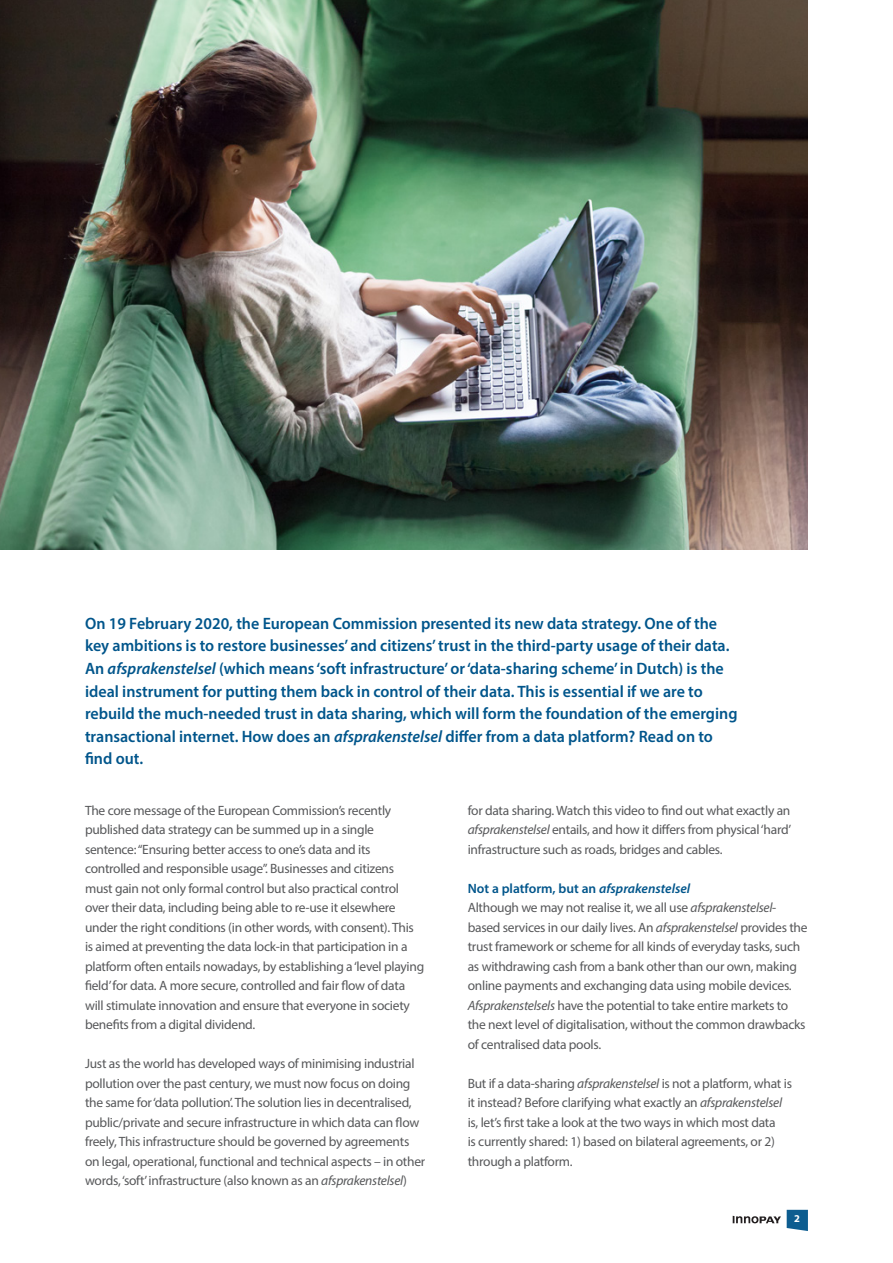
<style>
.page{position:relative;width:893px;height:1263px;background:#fff}
.page>*{position:absolute;margin:0;border:0;box-sizing:border-box;transform-origin:0 0}
.intro_1{font:600 16.5px/22.5px "Myriad Pro";color:#00558b}
.leestekst_2{font:13.5px/19.5px "Myriad Pro";letter-spacing:-.02em;color:#57585a}
.tussenkopjes{font:600 13.5px "Myriad Pro";color:#00558b}
.t1{font:700 10.5px "Myriad Pro";color:#fff}
.s1{font-style:italic}
</style>
<div class="page">
<svg style="left:733px;top:1215px;width:48px;height:8px"></svg>
<svg style="left:787px;top:1210px;width:21px;height:21px"></svg>
<img style="left:0;top:0;width:808px;height:550px">
<p class="intro_1" style="left:85px;top:612px;width:654px">On 19 February 2020, the European Commission presented its new data strategy. One of the key ambitions is to restore businesses’ and citizens’ trust in the third-party usage of their data.<br>An <span class="s1">afsprakenstelsel</span> (which means ‘soft infrastructure’ or ‘data-sharing scheme’ in Dutch) is the ideal instrument for putting them back in control of their data. This is essential if we are to rebuild the much-needed trust in data sharing, which will form the foundation of the emerging transactional internet. How does an <span class="s1">afsprakenstelsel</span> differ from a data platform? Read on to find out.</p>
<p class="leestekst_2" style="left:85px;top:800px;width:341px">The core message of the European Commission’s recently published data strategy can be summed up in a single sentence: “Ensuring better access to one’s data and its controlled and responsible usage”. Businesses and citizens must gain not only formal control but also practical control over their data, including being able to re-use it elsewhere under the right conditions (in other words, with consent). This is aimed at preventing the data lock-in that participation in a platform often entails nowadays, by establishing a ‘level playing field’ for data. A more secure, controlled and fair flow of data will stimulate innovation and ensure that everyone in society benefits from a digital dividend.</p>
<p class="leestekst_2" style="left:85px;top:1054px;width:342px">Just as the world has developed ways of minimising industrial pollution over the past century, we must now focus on doing the same for ‘data pollution’. The solution lies in decentralised, public/private and secure infrastructure in which data can flow freely, This infrastructure should be governed by agreements on legal, operational, functional and technical aspects – in other words, ‘soft’ infrastructure (also known as an <span class="s1">afsprakenstelsel</span>)</p>
<p class="leestekst_2" style="left:468px;top:800px;width:325px;text-align:justify">for data sharing. Watch this video to find out what exactly an <span class="s1">afsprakenstelsel</span> entails, and how it differs from physical ‘hard’ infrastructure such as roads, bridges and cables.</p>
<p class="tussenkopjes" style="left:468px;top:879px;width:224px">Not a platform, but an <span class="s1">afsprakenstelsel</span></p>
<p class="leestekst_2" style="left:468px;top:898px;width:341px">Although we may not realise it, we all use <span class="s1">afsprakenstelsel&shy;</span>based services in our daily lives. An <span class="s1">afsprakenstelsel</span> provides the trust framework or scheme for all kinds of everyday tasks, such as withdrawing cash from a bank other than our own, making online payments and exchanging data using mobile devices.<br><span class="s1">Afsprakenstelsels</span> have the potential to take entire markets to the next level of digitalisation, without the common drawbacks of centralised data pools.</p>
<p class="leestekst_2" style="left:468px;top:1073px;width:326px">But if a data-sharing <span class="s1">afsprakenstelsel</span> is not a platform, what is it instead? Before clarifying what exactly an <span class="s1">afsprakenstelsel </span>is, let’s first take a look at the two ways in which most data<br>is currently shared: 1) based on bilateral agreements, or 2) through a platform.</p>
<p class="t1" style="left:794px;top:1212px;width:7px">2</p>
</div>
